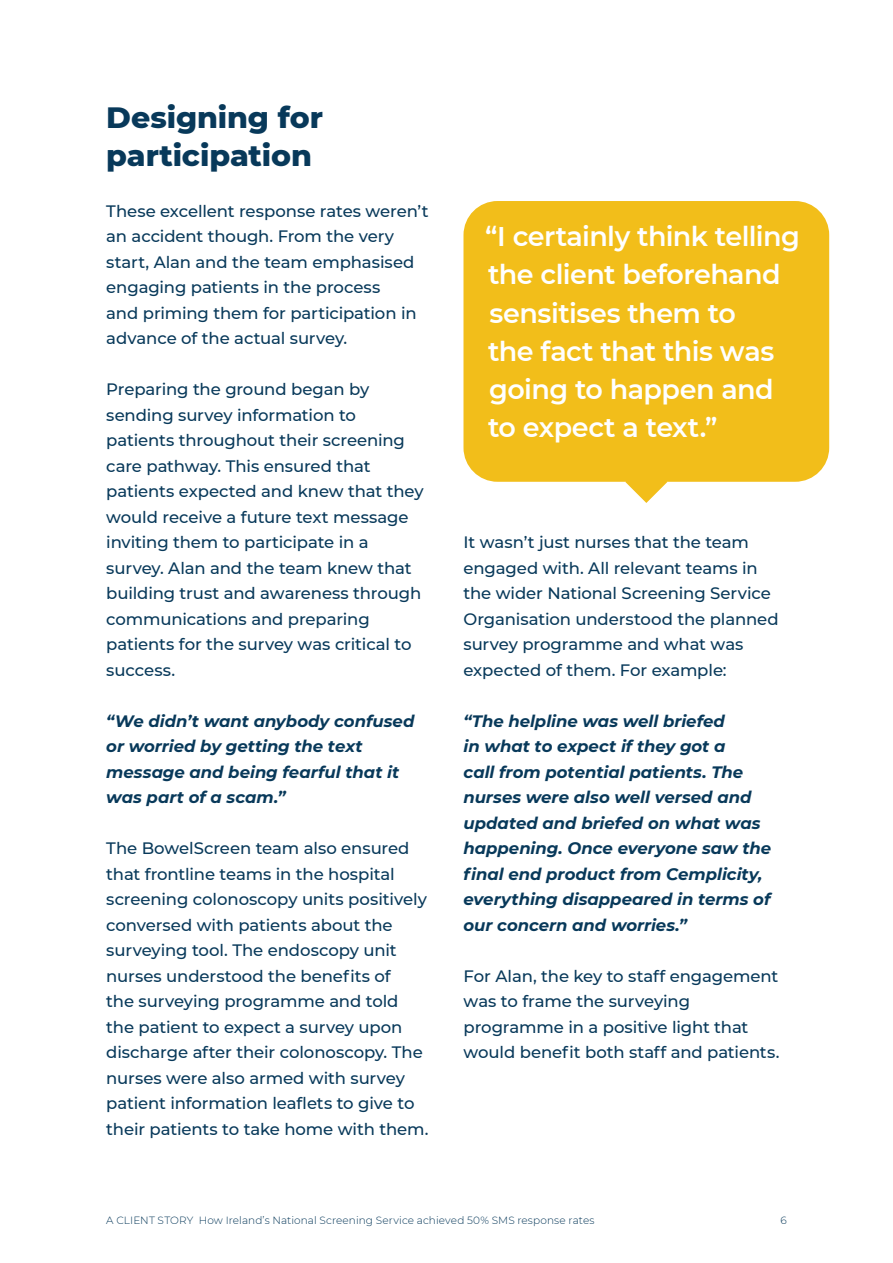
<style>
.page{position:relative;width:893px;height:1263px;background:#fff}
.page>*{position:absolute;margin:0;border:0;box-sizing:border-box;transform-origin:0 0}
.Subtitle{font:800 30px/38.2px "Montserrat";letter-spacing:-.005em;color:#08395a}
.t1{font:600 27px/38.2px "Montserrat";letter-spacing:-.02em;color:#fff}
.Body{font:500 16.5px/25.5px "Montserrat";letter-spacing:-.005em;color:#08395a}
.Body_quote{font:italic 700 16.5px/25.5px "Montserrat";color:#08395a}
.t2{font:300 10.5px "Montserrat";letter-spacing:.01em;color:#08395a}
</style>
<div class="page">
<svg style="left:625px;top:482px;width:42px;height:21px"></svg>
<div style="left:463px;top:201px;width:366px;height:281px;background:#f2be1a;border-radius:34px"></div>
<p class="Subtitle" style="left:106px;top:96px;width:218px">Designing for participation</p>
<p class="Body" style="left:106px;top:197px;width:324px">These excellent response rates weren’t an accident though. From the very start, Alan and the team emphasised engaging patients in the process<br>and priming them for participation in advance of the actual survey.</p>
<p class="Body" style="left:106px;top:376px;width:319px">Preparing the ground began by sending survey information to patients throughout their screening care pathway. This ensured that patients expected and knew that they would receive a future text message inviting them to participate in a survey. Alan and the team knew that building trust and awareness through communications and preparing patients for the survey was critical to success.</p>
<p class="Body_quote" style="left:106px;top:707px;width:310px">“We didn’t want anybody confused or worried by getting the text message and being fearful that it was part of a scam.”</p>
<p class="Body" style="left:106px;top:835px;width:324px">The BowelScreen team also ensured that frontline teams in the hospital screening colonoscopy units positively conversed with patients about the surveying tool. The endoscopy unit nurses understood the benefits of<br>the surveying programme and told the patient to expect a survey upon discharge after their colonoscopy. The nurses were also armed with survey patient information leaflets to give to their patients to take home with them.</p>
<p class="t1" style="left:485px;top:216px;width:316px">“I certainly think telling the client beforehand sensitises them to<br>the fact that this was going to happen and to expect a text.”</p>
<p class="Body" style="left:463px;top:529px;width:317px">It wasn’t just nurses that the team engaged with. All relevant teams in the wider National Screening Service Organisation understood the planned survey programme and what was expected of them. For example:</p>
<p class="Body_quote" style="left:463px;top:707px;width:309px">“The helpline was well briefed<br>in what to expect if they got a<br>call from potential patients. The nurses were also well versed and updated and briefed on what was happening. Once everyone saw the final end product from Cemplicity, everything disappeared in terms of our concern and worries.”</p>
<p class="Body" style="left:463px;top:962px;width:317px">For Alan, the key to staff engagement was to frame the surveying programme in a positive light that would benefit both staff and patients.</p>
<p class="t2" style="left:106px;top:1213px;width:490px">A CLIENT STORY How Ireland’s National Screening Service achieved 50% SMS response rates</p>
<p class="t2" style="left:780px;top:1213px;width:8px">6</p>
</div>
